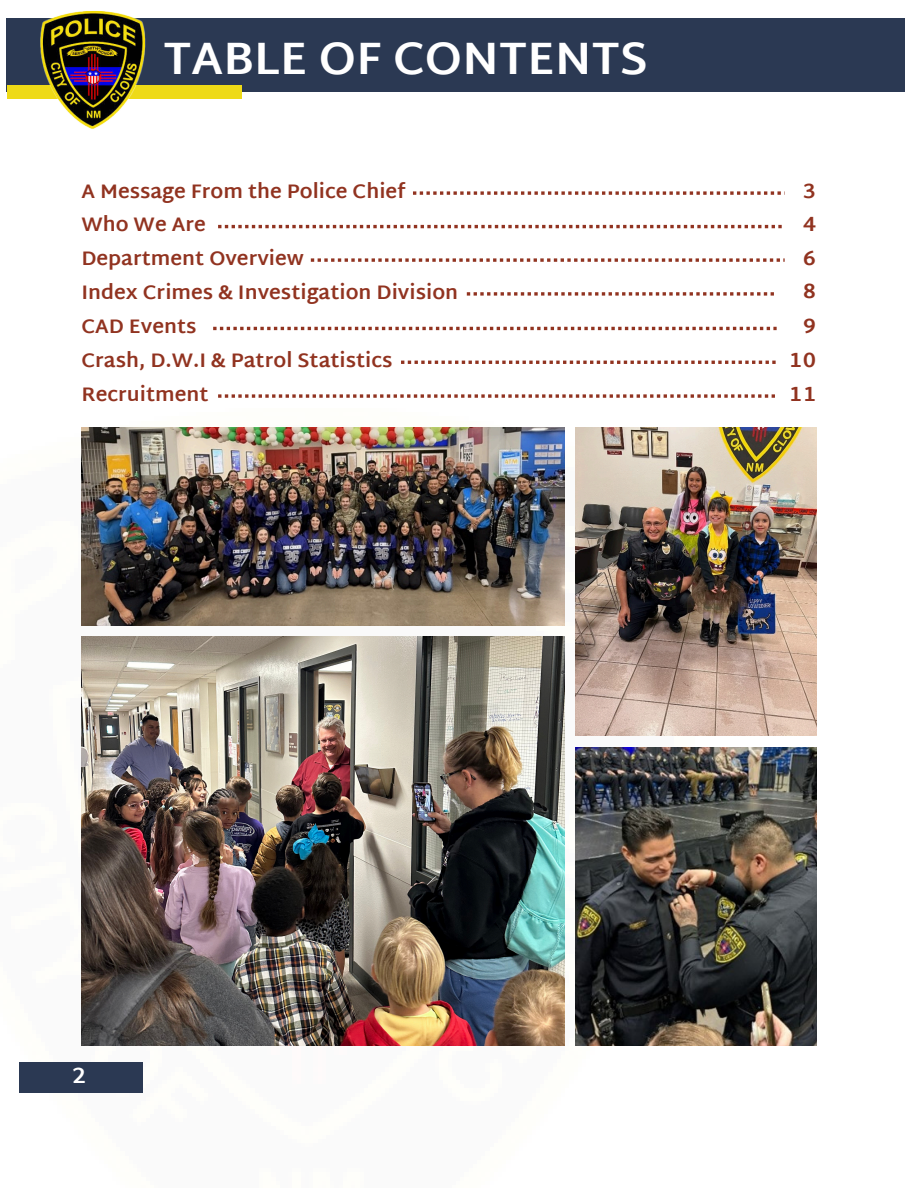
<style>
.page{position:relative;width:918px;height:1188px;background:#fff}
.page>*{position:absolute;margin:0;border:0;box-sizing:border-box;transform-origin:0 0}
.t1{font:700 46.5px "Martel Sans";color:#fff}
.t2{font:700 22.5px "Martel Sans";color:#fff}
.t3{font:700 21px "Martel Sans";color:#913320}
.t4{font:700 20.1px "Martel Sans";color:#913320}
</style>
<div class="page">
<img style="left:19px;top:326px;width:756px;height:767px">
<img style="left:575px;top:428px;width:241px;height:308px">
<img style="left:81px;top:637px;width:483px;height:408px">
<img style="left:81px;top:428px;width:483px;height:198px">
<img style="left:575px;top:747px;width:241px;height:298px">
<div style="left:7px;top:18px;width:898px;height:74px;background:#2b3953"></div>
<div style="left:7px;top:85px;width:235px;height:14px;background:#eeda17"></div>
<img style="left:40px;top:11px;width:106px;height:118px">
<div style="left:20px;top:1062px;width:123px;height:30px;background:#2b3953"></div>
<svg style="left:413px;top:191px;width:372px;height:4px"></svg>
<svg style="left:218px;top:225px;width:564px;height:3px"></svg>
<svg style="left:311px;top:258px;width:474px;height:4px"></svg>
<svg style="left:467px;top:292px;width:307px;height:4px"></svg>
<svg style="left:213px;top:327px;width:564px;height:3px"></svg>
<svg style="left:401px;top:361px;width:375px;height:3px"></svg>
<svg style="left:218px;top:394px;width:557px;height:4px"></svg>
<p class="t1" style="left:163px;top:31px;width:486px">TABLE OF CONTENTS</p>
<p class="t4" style="left:81px;top:179px;width:326px">A Message From the Police Chief</p>
<p class="t4" style="left:81px;top:213px;width:126px">Who We Are</p>
<p class="t4" style="left:81px;top:246px;width:224px">Department Overview</p>
<p class="t3" style="left:803px;top:245px;width:14px">6</p>
<p class="t4" style="left:81px;top:280px;width:378px">Index Crimes &amp; Investigation Division</p>
<p class="t4" style="left:81px;top:315px;width:117px">CAD Events</p>
<p class="t4" style="left:81px;top:348px;width:313px">Crash, D.W.I &amp; Patrol Statistics</p>
<p class="t4" style="left:81px;top:382px;width:129px">Recruitment</p>
<p class="t3" style="left:803px;top:178px;width:14px">3</p>
<h1 class="t3" style="left:803px;top:212px;width:14px">4</h1>
<p class="t3" style="left:803px;top:279px;width:14px">8</p>
<p class="t3" style="left:803px;top:313px;width:14px">9</p>
<p class="t3" style="left:789px;top:347px;width:28px">10</p>
<p class="t3" style="left:789px;top:381px;width:28px">11</p>
<p class="t2" style="left:72px;top:1062px;width:15px">2</p>
</div>
